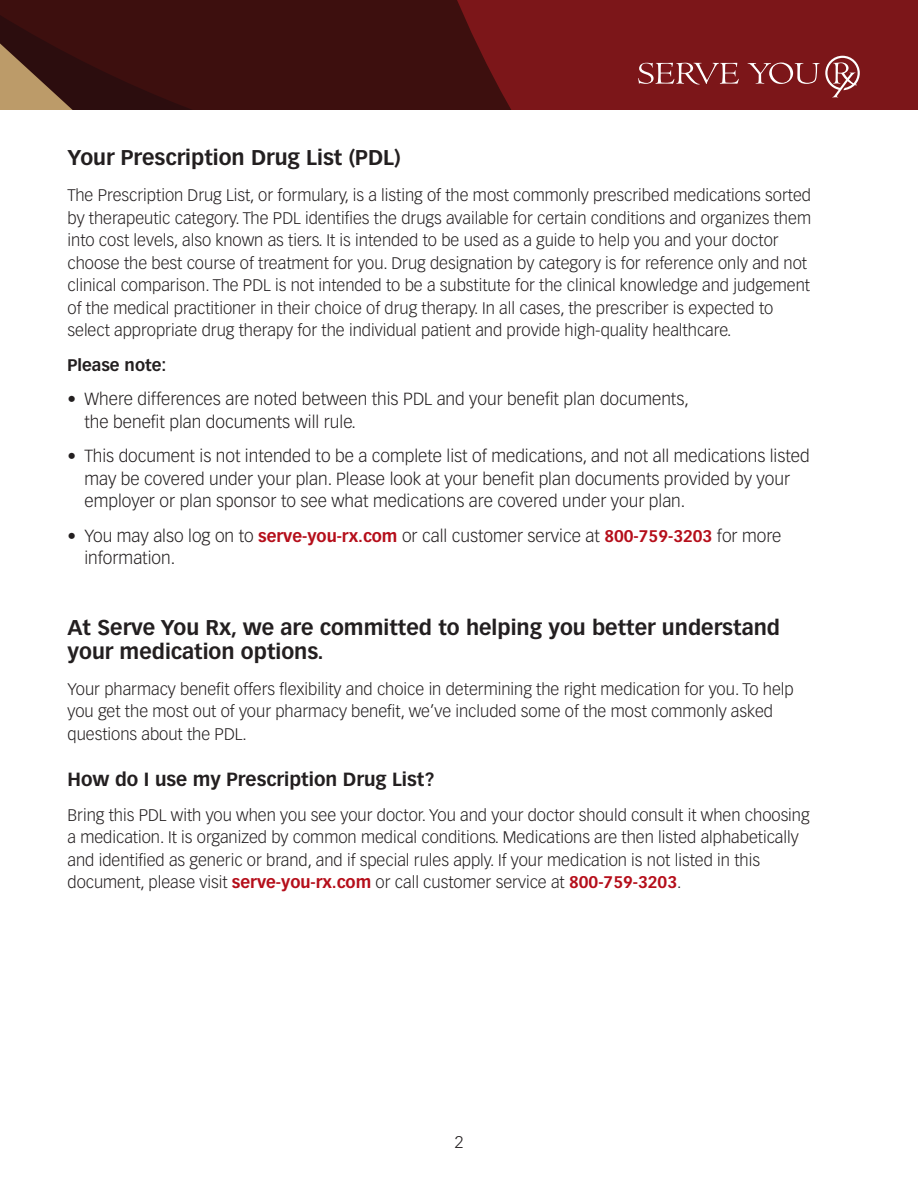
<style>
.page{position:relative;width:918px;height:1188px;background:#fff}
.page>*{position:absolute;margin:0;border:0;box-sizing:border-box;transform-origin:0 0}
.t1{font:700 21px/24px "Vectora LH";color:#231f20}
.t2{font:700 18.75px "Vectora LH";color:#231f20}
.t3{font:300 17.25px/22.5px "Vectora LH";color:#231f20}
.t4{font:300 16.5px/22.5px "Vectora LH";color:#231f20}
.t5{font:700 16.5px "Vectora LH";color:#231f20}
.s1{font-weight:700;font-size:16.5px;color:#b50e1a}
.s2{font-weight:700;color:#b50e1a}
</style>
<div class="page">
<svg style="left:0;top:0;width:360px;height:110px;background:#421814"></svg>
<svg style="left:360px;top:0;width:558px;height:110px;background:#6c1416"></svg>
<svg style="left:638px;top:63px;width:101px;height:22px;background:#994a4d"></svg>
<svg style="left:748px;top:63px;width:71px;height:21px"></svg>
<svg style="left:825px;top:56px;width:35px;height:41px"></svg>
<p class="t1" style="left:68px;top:146px;width:335px">Your Prescription Drug List (PDL)</p>
<p class="t4" style="left:68px;top:184px;width:745px">The Prescription Drug List, or formulary, is a listing of the most commonly prescribed medications sorted by therapeutic category. The PDL identifies the drugs available for certain conditions and organizes them into cost levels, also known as tiers. It is intended to be used as a guide to help you and your doctor choose the best course of treatment for you. Drug designation by category is for reference only and not clinical comparison. The PDL is not intended to be a substitute for the clinical knowledge and judgement of the medical practitioner in their choice of drug therapy. In all cases, the prescriber is expected to select appropriate drug therapy for the individual patient and provide high-quality healthcare.</p>
<p class="t5" style="left:68px;top:355px;width:100px">Please note:</p>
<p class="t3" style="left:84px;top:388px;width:606px;text-indent:-17px">• Where differences are noted between this PDL and your benefit plan documents, the benefit plan documents will rule.</p>
<p class="t3" style="left:84px;top:445px;width:727px;text-indent:-17px">• This document is not intended to be a complete list of medications, and not all medications listed may be covered under your plan. Please look at your benefit plan documents provided by your employer or plan sponsor to see what medications are covered under your plan.</p>
<p class="t3" style="left:84px;top:524px;width:699px;text-indent:-17px">• You may also log on to <span class="s1">serve-you-rx.com</span> or call customer service at <span class="s1">800-759-3203</span> for more information.</p>
<p class="t1" style="left:68px;top:615px;width:714px">At Serve You Rx, we are committed to helping you better understand your medication options.</p>
<p class="t4" style="left:68px;top:678px;width:728px">Your pharmacy benefit offers flexibility and choice in determining the right medication for you. To help you get the most out of your pharmacy benefit, we’ve included some of the most commonly asked questions about the PDL.</p>
<p class="t2" style="left:68px;top:768px;width:369px">How do I use my Prescription Drug List?</p>
<p class="t4" style="left:68px;top:804px;width:744px">Bring this PDL with you when you see your doctor. You and your doctor should consult it when choosing a medication. It is organized by common medical conditions. Medications are then listed alphabetically and identified as generic or brand, and if special rules apply. If your medication is not listed in this document, please visit <span class="s2">serve-you-rx.com</span> or call customer service at <span class="s2">800-759-3203</span>.</p>
<p class="t4" style="left:455px;top:1131px;width:10px">2</p>
</div>
